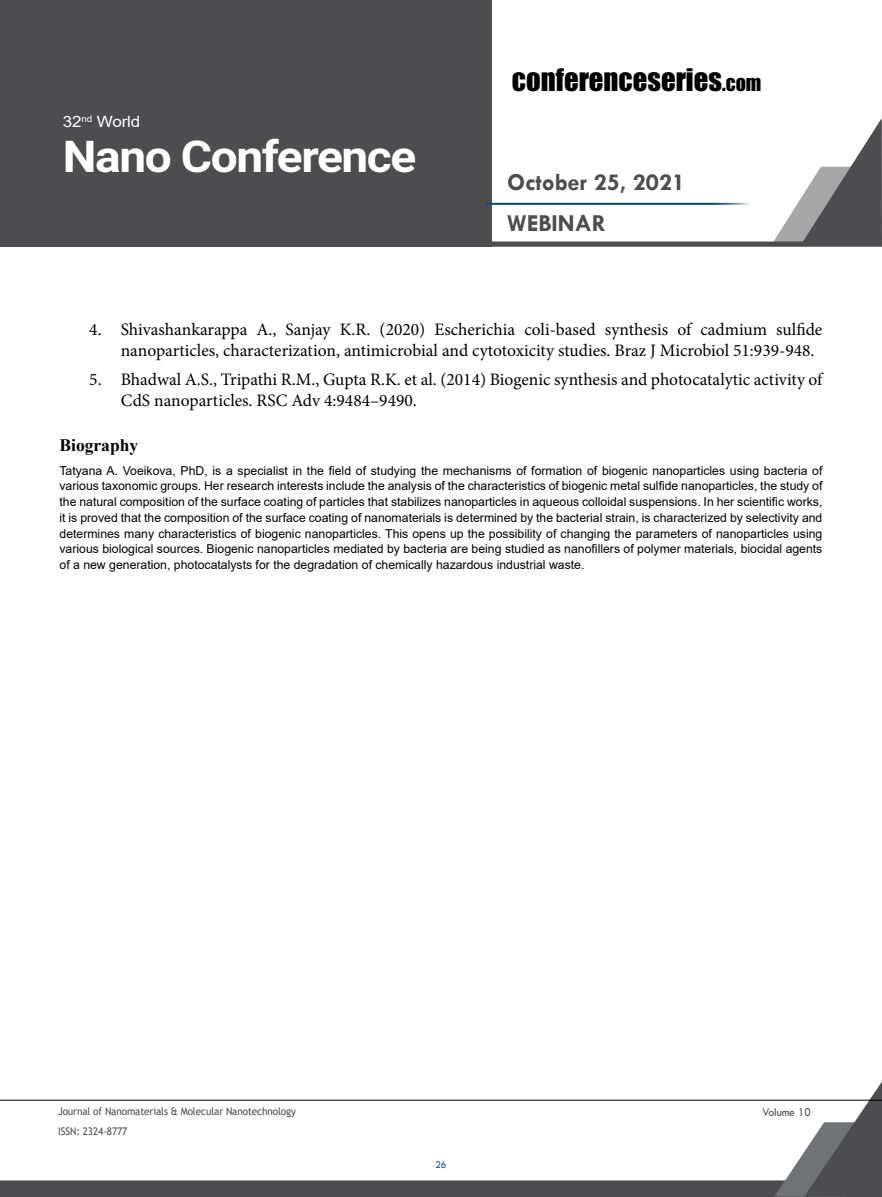
<style>
.page{position:relative;width:882px;height:1197px;background:#fff}
.page>*{position:absolute;margin:0;border:0;box-sizing:border-box;transform-origin:0 0}
.t1{font:700 43.93px "Roboto";letter-spacing:-.03em;color:#fff;scale:1.09 1}
.t2{font:28.7px "Impact";color:#000}
.t3{font:700 24.68px/41.1px "Tw Cen";color:#4d4d4f}
.t4{font:17.5px/21px "Minion Pro";color:#000}
.t5{font:700 17.5px "Times New Roman";color:#000}
.t6{font:15.58px "Arial";letter-spacing:-.01em;color:#fff;scale:1.09 1}
.t7{font:12.25px/15.8px "Arial";color:#000;text-align:justify}
.t8{font:12.25px "Tw Cen";letter-spacing:-.01em;color:#4d4d4f;scale:.95 1}
.t9{font:10.5px "Trebuchet MS";letter-spacing:-.01em;color:#4d4d4f;scale:.95 1}
.t10{font:10.5px "Tw Cen";color:#004b84;scale:.95 1}
.s1{font-size:20.12px}
</style>
<div class="page">
<div style="left:0;top:0;width:492px;height:247px;background:#4d4d4f"></div>
<svg style="left:492px;top:118px;width:390px;height:129px"></svg>
<svg style="left:0;top:1081px;width:882px;height:116px"></svg>
<hr style="left:0;top:1100px;width:882px;height:1px;background:#000">
<hr style="left:486px;top:203px;width:280px;height:2px;background:#004b84">
<p class="t6" style="left:63px;top:111px;width:73px">32<sup>nd</sup> World</p>
<h1 class="t1" style="left:63px;top:126px;width:326px">Nano Conference</h1>
<h2 class="t2" style="left:512px;top:57px;width:251px">CONFERENCESERIES<span class="s1">.COM</span></h2>
<h3 class="t3" style="left:507px;top:161px;width:179px">October 25, 2021<br>WEBINAR</h3>
<h3 class="t4" style="left:121px;top:319px;width:703px;text-indent:-32px">4. Shivashankarappa A., Sanjay K.R. (2020) Escherichia coli-based synthesis of cadmium sulfide nanoparticles, characterization, antimicrobial and cytotoxicity studies. Braz J Microbiol 51:939-948.</h3>
<h3 class="t4" style="left:121px;top:369px;width:703px;text-indent:-32px">5. Bhadwal A.S., Tripathi R.M., Gupta R.K. et al. (2014) Biogenic synthesis and photocatalytic activity of<br>CdS nanoparticles. RSC Adv 4:9484–9490.</h3>
<h3 class="t5" style="left:60px;top:433px;width:80px">Biography</h3>
<p class="t7" style="left:60px;top:462px;width:764px">Tatyana A. Voeikova, PhD, is a specialist in the field of studying the mechanisms of formation of biogenic nanoparticles using bacteria of various taxonomic groups. Her research interests include the analysis of the characteristics of biogenic metal sulfide nanoparticles, the study of the natural composition of the surface coating of particles that stabilizes nanoparticles in aqueous colloidal suspensions. In her scientific works, it is proved that the composition of the surface coating of nanomaterials is determined by the bacterial strain, is characterized by selectivity and determines many characteristics of biogenic nanoparticles. This opens up the possibility of changing the parameters of nanoparticles using various biological sources. Biogenic nanoparticles mediated by bacteria are being studied as nanofillers of polymer materials, biocidal agents of a new generation, photocatalysts for the degradation of chemically hazardous industrial waste.</p>
<p class="t9" style="left:58px;top:1105px;width:252px">Journal of Nanomaterials &amp; Molecular Nanotechnology</p>
<p class="t8" style="left:762px;top:1104px;width:53px">Volume 10</p>
<p class="t9" style="left:58px;top:1125px;width:75px">ISSN: 2324-8777</p>
<p class="t10" style="left:436px;top:1159px;width:13px">26</p>
</div>
